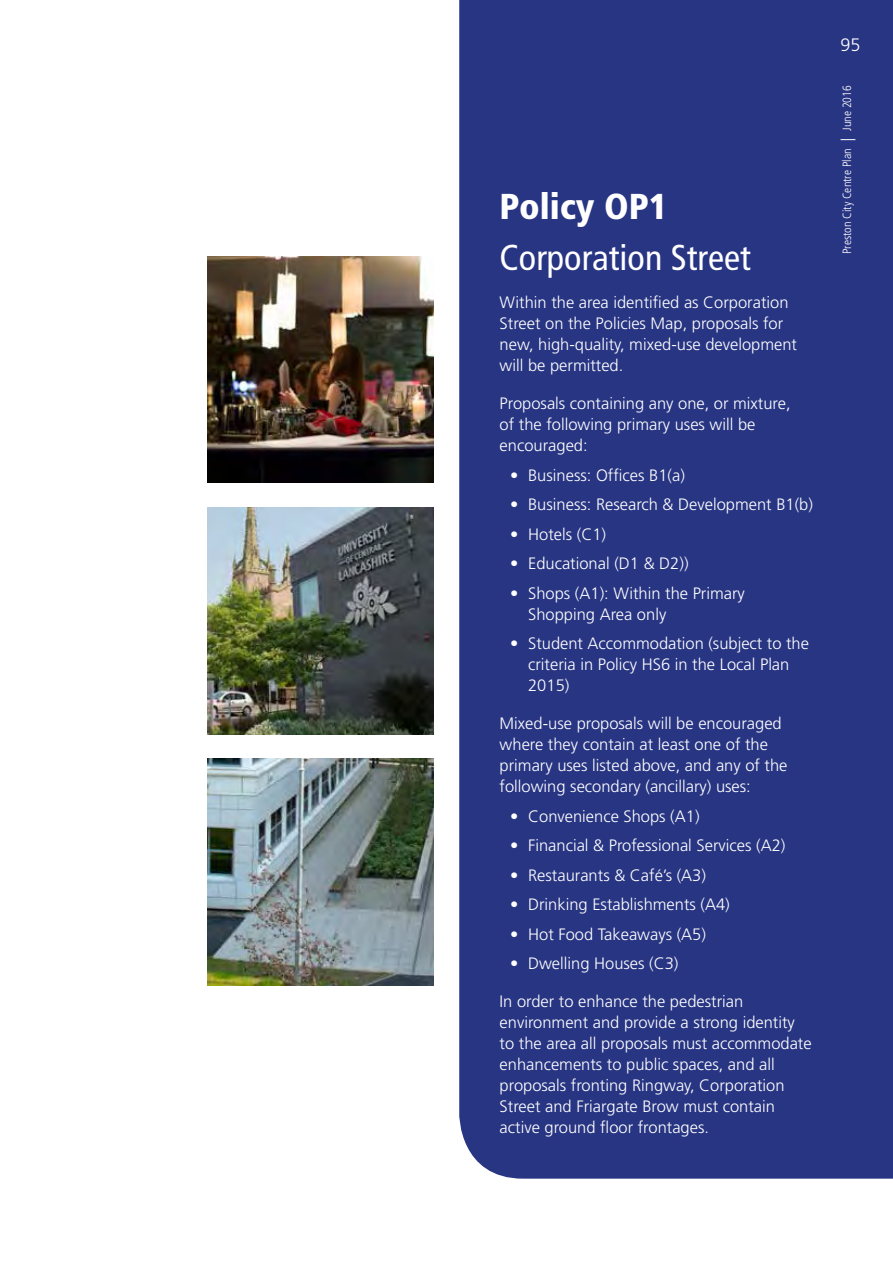
<style>
.page{position:relative;width:893px;height:1263px;background:#fff}
.page>*{position:absolute;margin:0;border:0;box-sizing:border-box;transform-origin:0 0}
.t1{font:condensed 36px "Frutiger";color:#fff}
.t2{font:900 condensed 36px "Frutiger";color:#fff}
.t3{font:300 18px "Frutiger";color:#fff}
.t4{font:300 16.5px/21px "Frutiger";color:#fff}
.t5{font:300 condensed 12px "Frutiger";color:#fff}
</style>
<div class="page">
<div style="left:459px;top:0;width:434px;height:1179px;background:#283583"></div>
<img style="left:207px;top:508px;width:227px;height:226px">
<img style="left:207px;top:256px;width:227px;height:227px">
<img style="left:207px;top:758px;width:227px;height:227px">
<svg style="left:840px;top:139px;width:15px;height:1px"></svg>
<h1 class="t2" style="left:500px;top:185px;width:169px">Policy OP1</h1>
<h1 class="t1" style="left:500px;top:236px;width:253px">Corporation Street</h1>
<p class="t4" style="left:500px;top:292px;width:299px">Within the area identified as Corporation Street on the Policies Map, proposals for new, high-quality, mixed-use development will be permitted.</p>
<p class="t4" style="left:500px;top:393px;width:292px">Proposals containing any one, or mixture, of the following primary uses will be encouraged:</p>
<p class="t4" style="left:510px;top:464px;width:176px">• Business: Offices B1(a)</p>
<p class="t4" style="left:510px;top:494px;width:304px">• Business: Research &amp; Development B1(b)</p>
<p class="t4" style="left:510px;top:523px;width:97px">• Hotels (C1)</p>
<p class="t4" style="left:510px;top:553px;width:180px">• Educational (D1 &amp; D2))</p>
<p class="t4" style="left:528px;top:582px;width:218px;text-indent:-18px">• Shops (A1): Within the Primary<br>Shopping Area only</p>
<p class="t4" style="left:528px;top:633px;width:282px;text-indent:-18px">• Student Accommodation (subject to the criteria in Policy HS6 in the Local Plan<br>2015)</p>
<p class="t4" style="left:500px;top:713px;width:289px">Mixed-use proposals will be encouraged where they contain at least one of the primary uses listed above, and any of the following secondary (ancillary) uses:</p>
<p class="t4" style="left:510px;top:805px;width:191px">• Convenience Shops (A1)</p>
<p class="t4" style="left:510px;top:835px;width:277px">• Financial &amp; Professional Services (A2)</p>
<p class="t4" style="left:510px;top:864px;width:197px">• Restaurants &amp; Café’s (A3)</p>
<p class="t4" style="left:510px;top:894px;width:221px">• Drinking Establishments (A4)</p>
<p class="t4" style="left:510px;top:923px;width:197px">• Hot Food Takeaways (A5)</p>
<p class="t4" style="left:510px;top:953px;width:170px">• Dwelling Houses (C3)</p>
<p class="t4" style="left:500px;top:991px;width:314px">In order to enhance the pedestrian environment and provide a strong identity to the area all proposals must accommodate enhancements to public spaces, and all proposals fronting Ringway, Corporation Street and Friargate Brow must contain active ground floor frontages.</p>
<p class="t3" style="left:840px;top:35px;width:22px">95</p>
<p class="t5" style="left:840px;top:131px;width:47px;rotate:-90deg">June 2016</p>
<p class="t5" style="left:840px;top:254px;width:107px;rotate:-90deg">Preston City Centre Plan</p>
</div>
